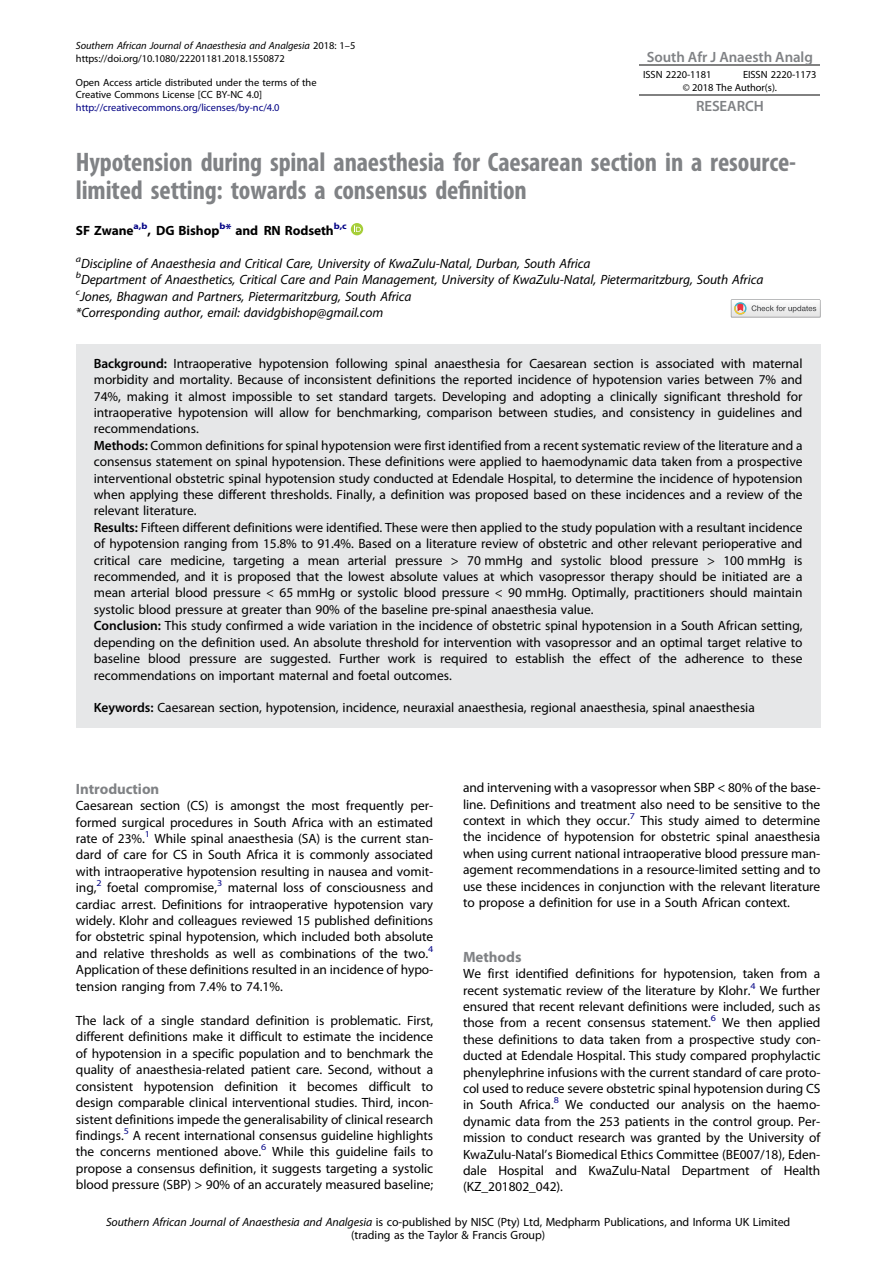
<style>
.page{position:relative;width:893px;height:1263px;background:#fff}
.page>*{position:absolute;margin:0;border:0;box-sizing:border-box;transform-origin:0 0}
.t1{font:26.85px/28.3px "Adv OT919 a 0533.B";color:#808285}
.t2{font:14.85px "Adv O Tce 3 d 9 a 73";color:#808285}
.t3{font:14.85px "Adv OT3 b 30 f 6 db.B";color:#808285}
.t4{font:13.5px/16.4px "Adv OT46 dcae 81";color:#000;text-align:justify}
.t5{font:13.5px/16.4px "Adv OT65 f 8 a 23 b.I";color:#000}
.t6{font:13.5px "Adv OT3 b 30 f 6 db.B";color:#000}
.t7{font:12px/13.5px "Adv OT46 dcae 81";color:#000;text-align:center}
.t8{font:10.5px/12.8px "Adv OT46 dcae 81";color:#000}
.t9{font:10.5px "Adv OT65 f 8 a 23 b.I";color:#000}
.t10{font:10.5px "Adv OT46 dcae 81";color:#000084}
.s1{font-family:"Adv OT46 dcae 81"}
.s2{font-family:"Adv OT919 a 0533.B+fb"}
.s3{color:#000084}
.s4{font-family:"Adv O Tce 3 d 9 a 73"}
.s5{font-style:inherit}
.s6{font-family:"Adv OT65 f 8 a 23 b.I"}
</style>
<div class="page">
<div style="left:76px;top:344px;width:744px;height:383px;background:#e6e7e8"></div>
<div style="left:351px;top:223px;width:12px;height:12px;background:#a6ce39;border-radius:50%"></div>
<svg style="left:354px;top:225px;width:7px;height:7px"></svg>
<svg style="left:731px;top:299px;width:89px;height:18px"></svg>
<hr style="left:639px;top:64px;width:181px;height:2px;background:#818181">
<hr style="left:639px;top:94px;width:181px;height:1px;background:#818181">
<p class="t9" style="left:76px;top:40px;width:281px">Southern African Journal of Anaesthesia and Analgesia <span class="s1">2018: 1</span><span class="s1">–</span><span class="s1">5</span></p>
<p class="t8" style="left:76px;top:52px;width:211px">https://doi.org/10.1080/22201181.2018.1550872</p>
<p class="t8" style="left:76px;top:76px;width:242px">Open Access article distributed under the terms of the<br>Creative Commons License [CC BY-NC 4.0]</p>
<p class="t10" style="left:76px;top:102px;width:205px">http://creativecommons.org/licenses/by-nc/4.0</p>
<p class="t2" style="left:647px;top:49px;width:167px">South Afr J Anaesth Analg</p>
<p class="t8" style="left:643px;top:69px;width:70px">ISSN 2220-1181</p>
<p class="t8" style="left:683px;top:69px;width:135px;text-indent:60px">EISSN 2220-1173 © 2018 The Author(s).</p>
<p class="t2" style="left:696px;top:97px;width:69px">RESEARCH</p>
<h1 class="t1" style="left:76px;top:148px;width:722px">Hypotension during spinal anaesthesia for Caesarean section in a resource&shy;limited setting: towards a consensus de<span class="s2">fi</span>nition</h1>
<p class="t6" style="left:76px;top:223px;width:272px">SF Zwane<sup>a,b</sup>, DG Bishop<sup>b</sup><span class="s3">*</span> and RN Rodseth<sup>b,c</sup></p>
<p class="t5" style="left:76px;top:255px;width:689px"><sup>a</sup>Discipline of Anaesthesia and Critical Care, University of KwaZulu-Natal, Durban, South Africa<br><sup>b</sup>Department of Anaesthetics, Critical Care and Pain Management, University of KwaZulu-Natal, Pietermaritzburg, South Africa <sup>c</sup>Jones, Bhagwan and Partners, Pietermaritzburg, South Africa<br>*Corresponding author, email: davidgbishop@gmail.com</p>
<p class="t4" style="left:94px;top:355px;width:710px;text-align:left"><span class="s4">Background:</span> Intraoperative hypotension following spinal anaesthesia for Caesarean section is associated with maternal morbidity and mortality. Because of inconsistent definitions the reported incidence of hypotension varies between 7% and 74%, making it almost impossible to set standard targets. Developing and adopting a clinically significant threshold for intraoperative hypotension will allow for benchmarking, comparison between studies, and consistency in guidelines and recommendations.<br><span class="s4">Methods:</span> Common definitions for spinal hypotension were first identified from a recent systematic review of the literature and a consensus statement on spinal hypotension. These definitions were applied to haemodynamic data taken from a prospective interventional obstetric spinal hypotension study conducted at Edendale Hospital, to determine the incidence of hypotension when applying these different thresholds. Finally, a definition was proposed based on these incidences and a review of the relevant literature.<br><span class="s4">Results:</span> Fifteen different definitions were identified. These were then applied to the study population with a resultant incidence of hypotension ranging from 15.8% to 91.4%. Based on a literature review of obstetric and other relevant perioperative and critical care medicine, targeting a mean arterial pressure &gt; 70 mmHg and systolic blood pressure &gt; 100 mmHg is recommended, and it is proposed that the lowest absolute values at which vasopressor therapy should be initiated are a mean arterial blood pressure &lt; 65 mmHg or systolic blood pressure &lt; 90 mmHg. Optimally, practitioners should maintain systolic blood pressure at greater than 90% of the baseline pre-spinal anaesthesia value.<br><span class="s4">Conclusion:</span> This study confirmed a wide variation in the incidence of obstetric spinal hypotension in a South African setting, depending on the definition used. An absolute threshold for intervention with vasopressor and an optimal target relative to baseline blood pressure are suggested. Further work is required to establish the effect of the adherence to these recommendations on important maternal and foetal outcomes.</p>
<p class="t4" style="left:94px;top:700px;width:662px"><span class="s4">Keywords:</span> Caesarean section, hypotension, incidence, neuraxial anaesthesia, regional anaesthesia, spinal anaesthesia</p>
<p class="t3" style="left:76px;top:780px;width:85px">Introduction</p>
<p class="t4" style="left:76px;top:798px;width:359px">Caesarean section (CS) is amongst the most frequently per&shy;formed surgical procedures in South Africa with an estimated rate of 23%.<sup>1</sup> While spinal anaesthesia (SA) is the current stan&shy;dard of care for CS in South Africa it is commonly associated with intraoperative hypotension resulting in nausea and vomit&shy;ing,<sup>2</sup> foetal compromise,<sup>3</sup> maternal loss of consciousness and cardiac arrest. Definitions for intraoperative hypotension vary widely. Klohr and colleagues reviewed 15 published definitions for obstetric spinal hypotension, which included both absolute and relative thresholds as well as combinations of the two.<sup>4<br></sup>Application of these definitions resulted in an incidence of hypo&shy;tension ranging from 7.4% to 74.1%.</p>
<p class="t4" style="left:76px;top:1013px;width:359px">The lack of a single standard definition is problematic. First, different definitions make it difficult to estimate the incidence of hypotension in a specific population and to benchmark the quality of anaesthesia-related patient care. Second, without a consistent hypotension definition it becomes difficult to design comparable clinical interventional studies. Third, incon&shy;sistent definitions impede the generalisability of clinical research findings.<sup>5</sup> A recent international consensus guideline highlights the concerns mentioned above.<sup>6</sup> While this guideline fails to propose a consensus definition, it suggests targeting a systolic blood pressure (SBP) &gt; 90% of an accurately measured baseline;</p>
<p class="t4" style="left:463px;top:780px;width:359px">and intervening with a vasopressor when SBP &lt; 80% of the base&shy;line. Definitions and treatment also need to be sensitive to the context in which they occur.<sup>7</sup> This study aimed to determine the incidence of hypotension for obstetric spinal anaesthesia when using current national intraoperative blood pressure man&shy;agement recommendations in a resource-limited setting and to use these incidences in conjunction with the relevant literature to propose a definition for use in a South African context.</p>
<p class="t3" style="left:463px;top:948px;width:60px">Methods</p>
<p class="t4" style="left:463px;top:966px;width:359px">We first identified definitions for hypotension, taken from a recent systematic review of the literature by Klohr.<sup>4</sup> We further ensured that recent relevant definitions were included, such as those from a recent consensus statement.<sup>6</sup> We then applied these definitions to data taken from a prospective study con&shy;ducted at Edendale Hospital. This study compared prophylactic phenylephrine infusions with the current standard of care proto&shy;col used to reduce severe obstetric spinal hypotension during CS in South Africa.<sup>8</sup> We conducted our analysis on the haemo&shy;dynamic data from the 253 patients in the control group. Per&shy;mission to conduct research was granted by the University of KwaZulu-Natal<span class="s5">’</span>s Biomedical Ethics Committee (BE007/18), Eden&shy;dale Hospital and KwaZulu-Natal Department of Health (KZ_201802_042).</p>
<p class="t7" style="left:106px;top:1215px;width:686px"><span class="s6">Southern African Journal of Anaesthesia and Analgesia</span> is co-published by NISC (Pty) Ltd, Medpharm Publications, and Informa UK Limited (trading as the Taylor &amp; Francis Group)</p>
</div>
